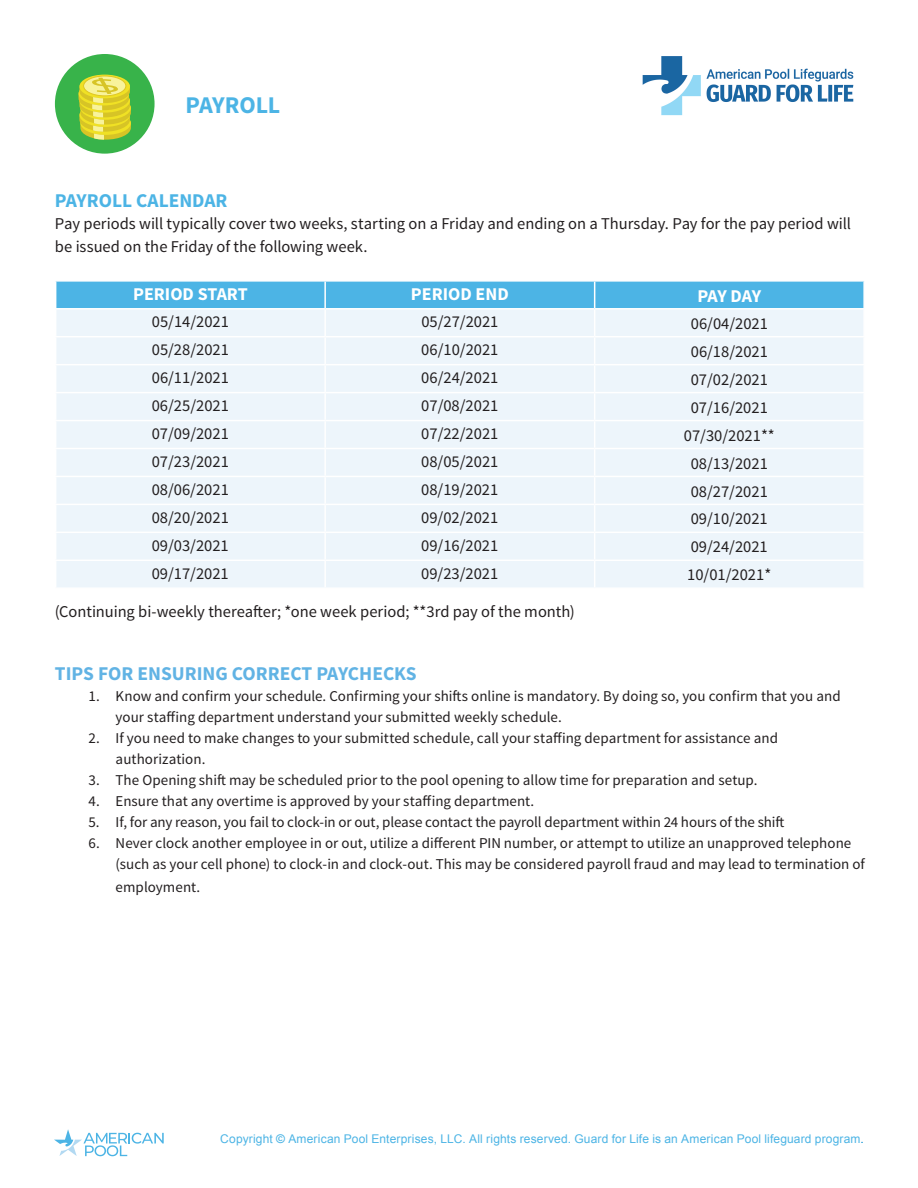
<style>
.page{position:relative;width:918px;height:1188px;background:#fff}
.page>*{position:absolute;margin:0;border:0;box-sizing:border-box;transform-origin:0 0}
.t1{font:700 24px "Source Sans Pro";letter-spacing:-.01em;color:#4cb4e5}
.t2{font:700 19.5px "Source Sans Pro";color:#61b3e4}
.t3{font:700 19.5px "Source Sans Pro";color:#4cb4e5}
.t4{font:700 18px "Source Sans Pro";color:#fff}
.t5{font:16.5px/22.5px "Source Sans Pro";color:#231f20}
.t6{font:15px/21px "Source Sans Pro";color:#231f20}
.t7{font:12px "Arial";letter-spacing:.015em;color:#4cb4e5}
.s1{font-weight:700}
.s2{color:#008cd2}
</style>
<div class="page">
<svg style="left:54px;top:1129px;width:110px;height:27px"></svg>
<svg style="left:55px;top:281px;width:809px;height:306px;background:#e0eff9"></svg>
<hr style="left:863px;top:282px;width:2px;height:26px;background:#fff">
<hr style="left:55px;top:308px;width:270px;height:2px;background:#fff">
<hr style="left:325px;top:308px;width:270px;height:2px;background:#fff">
<hr style="left:595px;top:308px;width:270px;height:2px;background:#fff">
<div style="left:55px;top:54px;width:100px;height:100px;background:#38b34a;border-radius:50%"></div>
<svg style="left:79px;top:75px;width:51px;height:23px"></svg>
<div style="left:84px;top:76px;width:42px;height:20px;background:#dfc724;border-radius:50%"></div>
<div style="left:83px;top:76px;width:43px;height:20px;border:1px solid #dfc622;border-radius:50%"></div>
<svg style="left:78px;top:77px;width:53px;height:63px;background:#d3d342"></svg>
<img style="left:642px;top:56px;width:212px;height:60px">
<p class="t1" style="left:185px;top:89px;width:96px">PAYROLL</p>
<p class="t3" style="left:55px;top:188px;width:174px">PAYROLL CALENDAR</p>
<p class="t5" style="left:55px;top:213px;width:798px">Pay periods will typically cover two weeks, starting on a Friday and ending on a Thursday. Pay for the pay period will be issued on the Friday of the following week.</p>
<p class="t4" style="left:133px;top:283px;width:116px">PERIOD START</p>
<p class="t4" style="left:411px;top:283px;width:99px">PERIOD END</p>
<p class="t4" style="left:698px;top:284px;width:65px">PAY DAY</p>
<p class="t5" style="left:152px;top:311px;width:79px">05/14/2021</p>
<p class="t5" style="left:421px;top:311px;width:79px">05/27/2021</p>
<p class="t5" style="left:691px;top:313px;width:79px">06/04/2021</p>
<p class="t5" style="left:152px;top:339px;width:79px">05/28/2021</p>
<p class="t5" style="left:421px;top:339px;width:79px">06/10/2021</p>
<p class="t5" style="left:691px;top:340px;width:79px">06/18/2021</p>
<p class="t5" style="left:152px;top:367px;width:79px">06/11/2021</p>
<p class="t5" style="left:421px;top:367px;width:79px">06/24/2021</p>
<p class="t5" style="left:691px;top:368px;width:79px">07/02/2021</p>
<p class="t5" style="left:152px;top:395px;width:79px">06/25/2021</p>
<p class="t5" style="left:421px;top:395px;width:79px">07/08/2021</p>
<p class="t5" style="left:691px;top:396px;width:79px">07/16/2021</p>
<p class="t5" style="left:152px;top:422px;width:79px">07/09/2021</p>
<p class="t5" style="left:421px;top:422px;width:79px">07/22/2021</p>
<p class="t5" style="left:684px;top:424px;width:92px">07/30/2021**</p>
<p class="t5" style="left:152px;top:450px;width:79px">07/23/2021</p>
<p class="t5" style="left:421px;top:450px;width:79px">08/05/2021</p>
<p class="t5" style="left:691px;top:452px;width:79px">08/13/2021</p>
<p class="t5" style="left:152px;top:478px;width:79px">08/06/2021</p>
<p class="t5" style="left:421px;top:478px;width:79px">08/19/2021</p>
<p class="t5" style="left:691px;top:480px;width:79px">08/27/2021</p>
<p class="t5" style="left:152px;top:506px;width:79px">08/20/2021</p>
<p class="t5" style="left:421px;top:506px;width:79px">09/02/2021</p>
<p class="t5" style="left:691px;top:508px;width:79px">09/10/2021</p>
<p class="t5" style="left:152px;top:534px;width:79px">09/03/2021</p>
<p class="t5" style="left:421px;top:534px;width:79px">09/16/2021</p>
<p class="t5" style="left:691px;top:536px;width:79px">09/24/2021</p>
<p class="t5" style="left:152px;top:562px;width:79px">09/17/2021</p>
<p class="t5" style="left:421px;top:562px;width:79px">09/23/2021</p>
<p class="t5" style="left:687px;top:564px;width:86px">10/01/2021*</p>
<p class="t5" style="left:55px;top:601px;width:522px">(Continuing bi-weekly thereafter; *one week period; **3rd pay of the month)</p>
<p class="t2" style="left:55px;top:661px;width:363px">TIPS FOR ENSURING CORRECT PAYCHECKS</p>
<p class="t6" style="left:116px;top:686px;width:727px;text-indent:-27px">1. Know and confirm your schedule. Confirming your shifts online is mandatory. By doing so, you confirm that you and your staffing department understand your submitted weekly schedule.</p>
<p class="t6" style="left:116px;top:728px;width:664px;text-indent:-27px">2. If you need to make changes to your submitted schedule, call your staffing department for assistance and authorization.</p>
<p class="t6" style="left:89px;top:770px;width:670px">3. The Opening shift may be scheduled prior to the pool opening to allow time for preparation and setup.</p>
<p class="t6" style="left:89px;top:791px;width:447px">4. Ensure that any overtime is approved by your staffing department.</p>
<p class="t6" style="left:89px;top:812px;width:697px">5. If, for any reason, you fail to clock-in or out, please contact the payroll department within 24 hours of the shift</p>
<p class="t6" style="left:116px;top:833px;width:751px;text-indent:-27px">6. Never clock another employee in or out, utilize a different PIN number, or attempt to utilize an unapproved telephone (such as your cell phone) to clock-in and clock-out. This may be considered payroll fraud and may lead to termination of</p>
<p class="t6" style="left:116px;top:877px;width:86px">employment.</p>
<p class="t7" style="left:220px;top:1131px;width:645px">Copyright <span class="s1">©</span> American Pool Enterprises, LLC. All rights reserved. Guard for Life is an American Pool lifeguard program<span class="s2">.</span></p>
</div>
